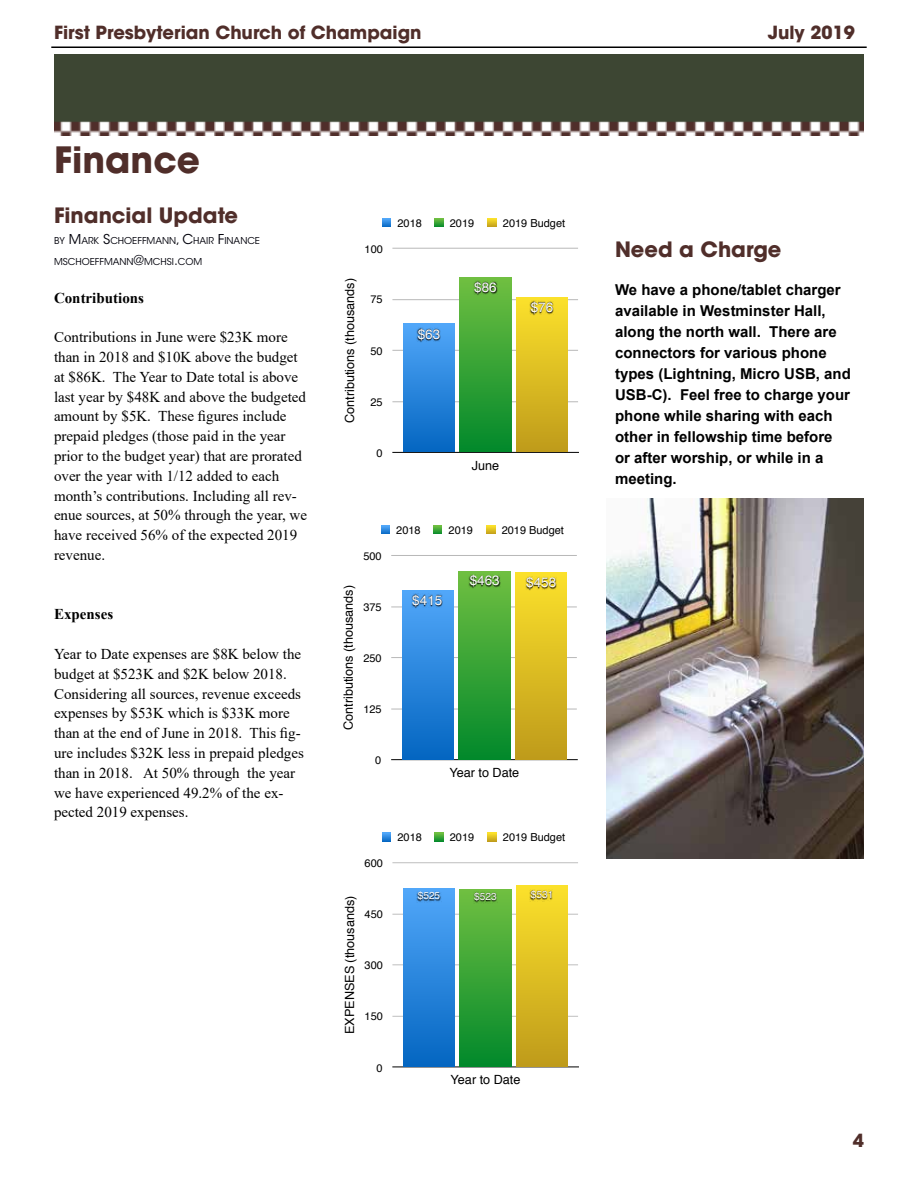
<style>
.page{position:relative;width:918px;height:1188px;background:#fff}
.page>*{position:absolute;margin:0;border:0;box-sizing:border-box;transform-origin:0 0}
.t1{font:700 36px "ITC Avant Garde Std";color:#502e2a}
.t2{font:700 21px "ITC Avant Garde Std";color:#502e2a}
.t3{font:700 18px "ITC Avant Garde Std";color:#502e2a}
.t4{font:15px/19.8px "Times New Roman";color:#000}
.t5{font:700 15px/21px "Arial";color:#000}
.t6{font:700 15px "Times New Roman";color:#000}
.t7{font:13.5px "Helvetica";color:#fff}
.t8{font:12.6px "Helvetica";color:#000}
.t9{font:10.95px "Helvetica";color:#000}
.t10{font:10.2px "Helvetica";color:#fff}
.t11{font:9.45px "ITC Avant Garde Std";color:#00000a}
.s1{font-size:13.5px}
</style>
<div class="page">
<hr style="left:51px;top:46px;width:816px;height:2px;background:#000">
<img style="left:54px;top:54px;width:810px;height:82px">
<hr style="left:392px;top:401px;width:186px;height:1px;background:#b8b8b8">
<hr style="left:392px;top:350px;width:186px;height:1px;background:#b8b8b8">
<hr style="left:392px;top:299px;width:186px;height:1px;background:#b8b8b8">
<hr style="left:392px;top:248px;width:186px;height:1px;background:#b8b8b8">
<hr style="left:393px;top:452px;width:185px;height:1px;background:#000">
<div style="left:516px;top:298px;width:52px;height:154px;background:linear-gradient(to bottom,#fbe12b,#bf9b1b)"></div>
<div style="left:460px;top:277px;width:51px;height:175px;background:linear-gradient(to bottom,#70bf41,#01892b)"></div>
<div style="left:403px;top:324px;width:52px;height:128px;background:linear-gradient(to bottom,#51a7f9,#0466c1)"></div>
<img style="left:530px;top:301px;width:24px;height:14px">
<img style="left:473px;top:281px;width:24px;height:14px">
<img style="left:417px;top:328px;width:24px;height:14px">
<svg style="left:382px;top:218px;width:9px;height:9px"></svg>
<svg style="left:435px;top:218px;width:8px;height:9px"></svg>
<svg style="left:488px;top:218px;width:8px;height:9px"></svg>
<hr style="left:391px;top:709px;width:186px;height:1px;background:#b8b8b8">
<hr style="left:391px;top:657px;width:186px;height:1px;background:#b8b8b8">
<hr style="left:391px;top:607px;width:186px;height:1px;background:#b8b8b8">
<hr style="left:391px;top:555px;width:186px;height:1px;background:#b8b8b8">
<hr style="left:392px;top:759px;width:185px;height:1px;background:#000">
<div style="left:515px;top:573px;width:52px;height:186px;background:linear-gradient(to bottom,#fbe12b,#bf9b1b)"></div>
<div style="left:459px;top:571px;width:51px;height:188px;background:linear-gradient(to bottom,#70bf41,#02892b)"></div>
<div style="left:402px;top:590px;width:52px;height:169px;background:linear-gradient(to bottom,#52a8fa,#0466c1)"></div>
<img style="left:525px;top:576px;width:32px;height:14px">
<img style="left:469px;top:574px;width:31px;height:15px">
<img style="left:411px;top:594px;width:32px;height:14px">
<svg style="left:381px;top:526px;width:9px;height:8px"></svg>
<svg style="left:433px;top:526px;width:9px;height:8px"></svg>
<svg style="left:487px;top:526px;width:8px;height:8px"></svg>
<hr style="left:392px;top:1016px;width:186px;height:1px;background:#bfbfbf">
<hr style="left:392px;top:964px;width:186px;height:1px;background:#bfbfbf">
<hr style="left:392px;top:914px;width:186px;height:1px;background:#bfbfbf">
<hr style="left:392px;top:862px;width:186px;height:1px;background:#bfbfbf">
<hr style="left:393px;top:1066px;width:185px;height:1px;background:#000">
<div style="left:516px;top:886px;width:52px;height:180px;background:linear-gradient(to bottom,#fbe12b,#bf9b1b)"></div>
<div style="left:460px;top:889px;width:51px;height:177px;background:linear-gradient(to bottom,#70bf41,#02892b)"></div>
<div style="left:403px;top:888px;width:52px;height:178px;background:linear-gradient(to bottom,#52a7fa,#0466c1)"></div>
<img style="left:530px;top:889px;width:23px;height:12px">
<img style="left:473px;top:892px;width:25px;height:12px">
<img style="left:417px;top:891px;width:24px;height:12px">
<svg style="left:382px;top:833px;width:9px;height:8px"></svg>
<svg style="left:435px;top:833px;width:8px;height:8px"></svg>
<svg style="left:488px;top:833px;width:8px;height:8px"></svg>
<img style="left:606px;top:499px;width:258px;height:360px">
<p class="t3" style="left:54px;top:21px;width:369px">First Presbyterian Church of Champaign</p>
<p class="t3" style="left:768px;top:21px;width:89px">July 2019</p>
<h1 class="t1" style="left:54px;top:136px;width:148px">Finance</h1>
<h2 class="t2" style="left:54px;top:202px;width:186px">Financial Update</h2>
<p class="t11" style="left:54px;top:235px;width:208px">BY <span class="s1">M</span>ARK <span class="s1">S</span>CHOEFFMANN<span class="s1">, C</span>HAIR <span class="s1">F</span>INANCE</p>
<p class="t11" style="left:54px;top:256px;width:150px">MSCHOEFFMANN<span class="s1">@</span>MCHSI<span class="s1">.</span>COM</p>
<p class="t6" style="left:54px;top:287px;width:92px">Contributions</p>
<p class="t4" style="left:54px;top:327px;width:255px">Contributions in June were $23K more than in 2018 and $10K above the budget at $86K. The Year to Date total is above last year by $48K and above the budgeted amount by $5K. These figures include prepaid pledges (those paid in the year prior to the budget year) that are prorated over the year with 1/12 added to each month’s contributions. Including all rev&shy;enue sources, at 50% through the year, we have received 56% of the expected 2019 revenue.</p>
<p class="t6" style="left:54px;top:604px;width:61px">Expenses</p>
<p class="t4" style="left:54px;top:644px;width:251px">Year to Date expenses are $8K below the budget at $523K and $2K below 2018.<br>Considering all sources, revenue exceeds expenses by $53K which is $33K more than at the end of June in 2018. This fig&shy;ure includes $32K less in prepaid pledges than in 2018. At 50% through the year we have experienced 49.2% of the ex&shy;pected 2019 expenses.</p>
<p class="t9" style="left:365px;top:241px;width:20px">100</p>
<p class="t8" style="left:340px;top:423px;width:146px;rotate:-90deg">Contributions (thousands)</p>
<p class="t9" style="left:370px;top:291px;width:14px">75</p>
<p class="t9" style="left:370px;top:343px;width:14px">50</p>
<p class="t9" style="left:370px;top:393px;width:14px">25</p>
<p class="t9" style="left:376px;top:445px;width:8px">0</p>
<p class="t9" style="left:398px;top:214px;width:26px">2018</p>
<p class="t9" style="left:450px;top:214px;width:26px">2019</p>
<p class="t9" style="left:503px;top:214px;width:64px">2019 Budget</p>
<p class="t7" style="left:418px;top:324px;width:24px">$63</p>
<p class="t7" style="left:474px;top:277px;width:24px">$86</p>
<p class="t7" style="left:531px;top:297px;width:24px">$76</p>
<p class="t8" style="left:472px;top:456px;width:29px">June</p>
<p class="t9" style="left:363px;top:548px;width:20px">500</p>
<p class="t8" style="left:339px;top:730px;width:146px;rotate:-90deg">Contributions (thousands)</p>
<p class="t9" style="left:363px;top:598px;width:20px">375</p>
<p class="t9" style="left:363px;top:650px;width:20px">250</p>
<p class="t9" style="left:363px;top:701px;width:20px">125</p>
<p class="t9" style="left:375px;top:752px;width:8px">0</p>
<p class="t9" style="left:396px;top:522px;width:26px">2018</p>
<p class="t9" style="left:449px;top:522px;width:26px">2019</p>
<p class="t9" style="left:502px;top:522px;width:64px">2019 Budget</p>
<p class="t7" style="left:412px;top:590px;width:32px">$415</p>
<p class="t7" style="left:470px;top:570px;width:32px">$463</p>
<p class="t7" style="left:526px;top:572px;width:32px">$458</p>
<p class="t8" style="left:449px;top:763px;width:71px">Year to Date</p>
<p class="t9" style="left:365px;top:855px;width:20px">600</p>
<p class="t8" style="left:340px;top:1034px;width:140px;rotate:-90deg">EXPENSES (thousands)</p>
<p class="t9" style="left:365px;top:906px;width:20px">450</p>
<p class="t9" style="left:365px;top:957px;width:20px">300</p>
<p class="t9" style="left:365px;top:1008px;width:20px">150</p>
<p class="t9" style="left:376px;top:1059px;width:8px">0</p>
<p class="t9" style="left:398px;top:829px;width:26px">2018</p>
<p class="t9" style="left:450px;top:829px;width:26px">2019</p>
<p class="t9" style="left:503px;top:829px;width:64px">2019 Budget</p>
<p class="t10" style="left:418px;top:888px;width:24px">$525</p>
<p class="t10" style="left:474px;top:889px;width:24px">$523</p>
<p class="t10" style="left:531px;top:886px;width:24px">$531</p>
<p class="t8" style="left:451px;top:1070px;width:71px">Year to Date</p>
<h2 class="t2" style="left:615px;top:236px;width:168px">Need a Charge</h2>
<p class="t5" style="left:615px;top:279px;width:237px">We have a phone/tablet charger available in Westminster Hall, along the north wall. There are connectors for various phone types (Lightning, Micro USB, and<br>USB-C). Feel free to charge your phone while sharing with each other in fellowship time before or after worship, or while in a meeting.</p>
<p class="t3" style="left:853px;top:1129px;width:13px">4</p>
</div>
